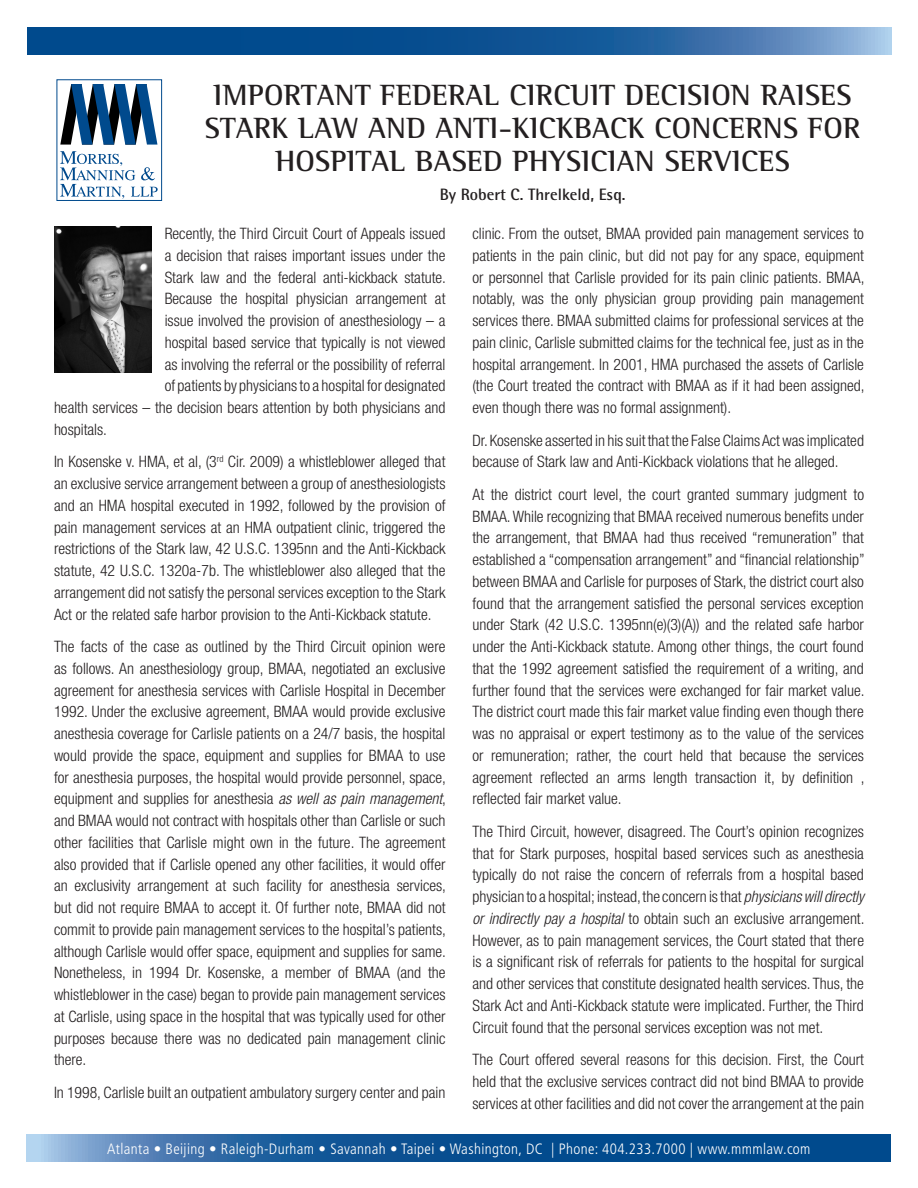
<style>
.page{position:relative;width:918px;height:1188px;background:#fff}
.page>*{position:absolute;margin:0;border:0;box-sizing:border-box;transform-origin:0 0}
.t1{font:700 30px/33px "Rotis Semi Serif";letter-spacing:.005em;color:#231f20;text-align:center}
.name{font:700 16.5px "Rotis Semi Sans";color:#231f20}
.t2{font:300 condensed 15.75px/21.8px "Helvetica Neue LT";color:#231f20;text-align:justify}
.t3{font:300 condensed 15px "Frutiger";letter-spacing:.025em;color:#fff}
.s1{font-style:italic}
</style>
<div class="page">
<svg style="left:27px;top:1135px;width:864px;height:27px;background:#1e5e9c"></svg>
<svg style="left:27px;top:28px;width:864px;height:27px;background:#1f5f9d"></svg>
<div style="left:57px;top:79px;width:105px;height:122px;border:1px solid #004a8d"></div>
<svg style="left:60px;top:84px;width:97px;height:61px"></svg>
<svg style="left:60px;top:151px;width:98px;height:48px"></svg>
<img style="left:54px;top:227px;width:97px;height:145px">
<p class="t1" style="left:205px;top:78px;width:657px">IMPORTANT FEDERAL CIRCUIT DECISION RAISES<br>STARK LAW AND ANTI-KICKBACK CONCERNS FOR<br>HOSPITAL BASED PHYSICIAN SERVICES</p>
<p class="name" style="left:440px;top:185px;width:187px">By Robert C. Threlkeld, Esq.</p>
<p class="t2" style="left:472px;top:222px;width:394px">clinic. From the outset, BMAA provided pain management services to patients in the pain clinic, but did not pay for any space, equipment or personnel that Carlisle provided for its pain clinic patients. BMAA, notably, was the only physician group providing pain management services there. BMAA submitted claims for professional services at the pain clinic, Carlisle submitted claims for the technical fee, just as in the hospital arrangement. In 2001, HMA purchased the assets of Carlisle (the Court treated the contract with BMAA as if it had been assigned, even though there was no formal assignment).</p>
<p class="t2" style="left:472px;top:429px;width:393px">Dr. Kosenske asserted in his suit that the False Claims Act was implicated because of Stark law and Anti-Kickback violations that he alleged.</p>
<p class="t2" style="left:472px;top:483px;width:394px">At the district court level, the court granted summary judgment to BMAA. While recognizing that BMAA received numerous benefits under the arrangement, that BMAA had thus received “remuneration” that established a “compensation arrangement” and “financial relationship” between BMAA and Carlisle for purposes of Stark, the district court also found that the arrangement satisfied the personal services exception under Stark (42 U.S.C. 1395nn(e)(3)(A)) and the related safe harbor under the Anti-Kickback statute. Among other things, the court found that the 1992 agreement satisfied the requirement of a writing, and further found that the services were exchanged for fair market value.<br>The district court made this fair market value finding even though there was no appraisal or expert testimony as to the value of the services or remuneration; rather, the court held that because the services agreement reflected an arms length transaction it, by definition , reflected fair market value.</p>
<p class="t2" style="left:472px;top:820px;width:394px">The Third Circuit, however, disagreed. The Court’s opinion recognizes that for Stark purposes, hospital based services such as anesthesia typically do not raise the concern of referrals from a hospital based physician to a hospital; instead, the concern is that <span class="s1">physicians will directly or indirectly pay a hospital</span> to obtain such an exclusive arrangement.<br>However, as to pain management services, the Court stated that there is a significant risk of referrals for patients to the hospital for surgical and other services that constitute designated health services. Thus, the Stark Act and Anti-Kickback statute were implicated. Further, the Third Circuit found that the personal services exception was not met.</p>
<p class="t2" style="left:472px;top:1049px;width:393px">The Court offered several reasons for this decision. First, the Court held that the exclusive services contract did not bind BMAA to provide services at other facilities and did not cover the arrangement at the pain</p>
<p class="t2" style="left:165px;top:222px;width:282px">Recently, the Third Circuit Court of Appeals issued</p>
<p class="t2" style="left:165px;top:244px;width:282px">a decision that raises important issues under the</p>
<p class="t2" style="left:165px;top:266px;width:283px">Stark law and the federal anti-kickback statute.</p>
<p class="t2" style="left:165px;top:288px;width:282px">Because the hospital physician arrangement at</p>
<p class="t2" style="left:165px;top:309px;width:282px">issue involved the provision of anesthesiology – a</p>
<p class="t2" style="left:165px;top:331px;width:282px">hospital based service that typically is not viewed</p>
<p class="t2" style="left:165px;top:353px;width:282px">as involving the referral or the possibility of referral</p>
<p class="t2" style="left:165px;top:375px;width:282px">of patients by physicians to a hospital for designated</p>
<p class="t2" style="left:54px;top:396px;width:393px">health services – the decision bears attention by both physicians and</p>
<p class="t2" style="left:54px;top:418px;width:55px">hospitals.</p>
<p class="t2" style="left:54px;top:451px;width:393px">In Kosenske v. HMA, et al, (3<sup>rd</sup> Cir. 2009) a whistleblower alleged that an exclusive service arrangement between a group of anesthesiologists and an HMA hospital executed in 1992, followed by the provision of pain management services at an HMA outpatient clinic, triggered the restrictions of the Stark law, 42 U.S.C. 1395nn and the Anti-Kickback statute, 42 U.S.C. 1320a-7b. The whistleblower also alleged that the arrangement did not satisfy the personal services exception to the Stark Act or the related safe harbor provision to the Anti-Kickback statute.</p>
<p class="t2" style="left:54px;top:636px;width:394px">The facts of the case as outlined by the Third Circuit opinion were as follows. An anesthesiology group, BMAA, negotiated an exclusive agreement for anesthesia services with Carlisle Hospital in December 1992. Under the exclusive agreement, BMAA would provide exclusive anesthesia coverage for Carlisle patients on a 24/7 basis, the hospital would provide the space, equipment and supplies for BMAA to use for anesthesia purposes, the hospital would provide personnel, space, equipment and supplies for anesthesia <span class="s1">as well as pain management</span>, and BMAA would not contract with hospitals other than Carlisle or such other facilities that Carlisle might own in the future. The agreement also provided that if Carlisle opened any other facilities, it would offer an exclusivity arrangement at such facility for anesthesia services, but did not require BMAA to accept it. Of further note, BMAA did not commit to provide pain management services to the hospital’s patients, although Carlisle would offer space, equipment and supplies for same.<br>Nonetheless, in 1994 Dr. Kosenske, a member of BMAA (and the whistleblower in the case) began to provide pain management services at Carlisle, using space in the hospital that was typically used for other purposes because there was no dedicated pain management clinic there.</p>
<p class="t2" style="left:54px;top:1081px;width:393px">In 1998, Carlisle built an outpatient ambulatory surgery center and pain</p>
<p class="t3" style="left:107px;top:1140px;width:705px">Atlanta • Beijing • Raleigh-Durham • Savannah • Taipei • Washington, DC | Phone: 404.233.7000 | www.mmmlaw.com</p>
</div>
